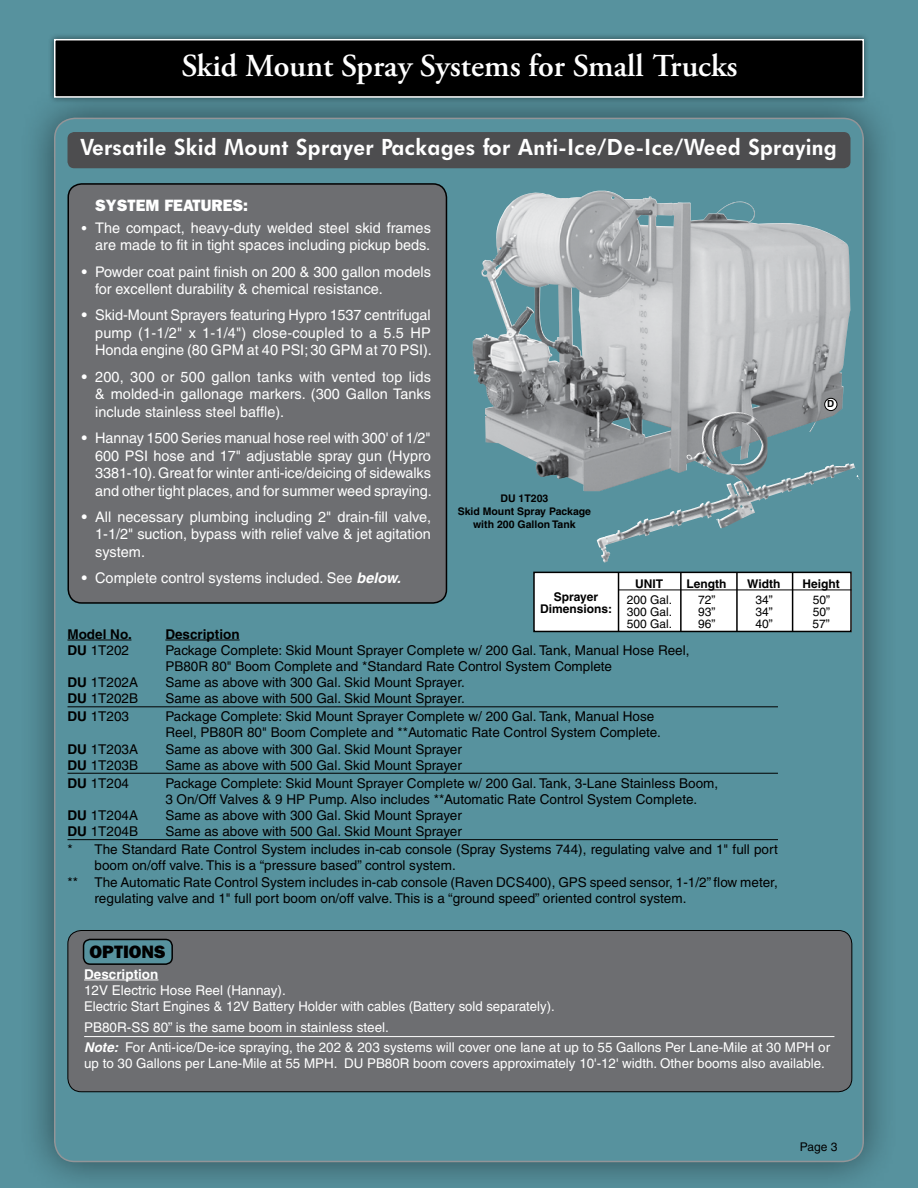
<style>
.page{position:relative;width:918px;height:1188px;background:#57929e}
.page>*{position:absolute;margin:0;border:0;box-sizing:border-box;transform-origin:0 0}
.t1{font:600 31.95px "Adobe Garamond Pro";color:#fff}
.t2{font:700 21.75px "Futurist";color:#fff}
.t3{font:800 18px "Franklin Gothic";color:#000}
.t4{font:800 16.5px "Franklin Gothic";color:#fff}
.t5{font:14.7px/17.5px "Helvetica";color:#fff;text-align:justify}
.t6{font:13.5px/16.2px "Helvetica";color:#000}
.t7{font:13.5px/16.2px "Helvetica";color:#fff}
.t8{font:700 13.5px "Helvetica";color:#000}
.t9{font:700 13.5px "Helvetica";color:#fff}
.t10{font:12px "Helvetica";color:#000}
.t11{font:700 12px/12px "Helvetica";color:#000;text-align:center}
.t12{font:700 10.5px/12.6px "Helvetica";color:#000;text-align:center}
.t13{font:700 9.75px "Helvetica";color:#000}
.s1{font-weight:700;font-size:13.5px}
.s2{font-weight:700}
.s3{font-weight:700;font-style:italic}
</style>
<div class="page">
<div style="left:15px;top:79px;width:883px;height:1109px;background:#000;opacity:.5"></div>
<div style="left:55px;top:118px;width:808px;height:1043px;background:#57929e;border-radius:20px"></div>
<hr style="left:68px;top:640px;width:63px;height:1px;background:#000">
<hr style="left:165px;top:640px;width:75px;height:1px;background:#000">
<hr style="left:68px;top:706px;width:710px;height:1px;background:#000">
<hr style="left:68px;top:773px;width:710px;height:1px;background:#000">
<hr style="left:68px;top:839px;width:710px;height:1px;background:#000">
<div style="left:67px;top:132px;width:783px;height:36px;background:#4d4d4f;border-radius:7px"></div>
<div style="left:48px;top:33px;width:822px;height:71px;background:#000;opacity:.5"></div>
<div style="left:55px;top:40px;width:808px;height:57px;background:#000"></div>
<div style="left:54px;top:39px;width:810px;height:59px;border:2px solid #fff"></div>
<div style="left:68px;top:931px;width:784px;height:161px;background:#6d6e71;border-radius:14px"></div>
<div style="left:67px;top:930px;width:785px;height:162px;border:1px solid #000;border-radius:14px"></div>
<div style="left:84px;top:939px;width:88px;height:25px;background:#57929e;border-radius:7px"></div>
<div style="left:83px;top:939px;width:90px;height:26px;border:2px solid #000;border-radius:7px"></div>
<hr style="left:84px;top:980px;width:74px;height:1px;background:#fff">
<hr style="left:84px;top:1036px;width:750px;height:1px;background:#fff">
<div style="left:68px;top:184px;width:378px;height:419px;background:#6d6e71;border-radius:14px"></div>
<div style="left:67px;top:183px;width:380px;height:421px;border:2px solid #000;border-radius:14px"></div>
<img style="left:472px;top:191px;width:378px;height:300px">
<img style="left:597px;top:412px;width:144px;height:150px">
<div style="left:825px;top:398px;width:12px;height:13px;background:#fff;border-radius:50%"></div>
<div style="left:824px;top:398px;width:13px;height:13px;border:1px solid #000;border-radius:50%"></div>
<div style="left:534px;top:572px;width:317px;height:59px;background:#fff"></div>
<div style="left:533px;top:572px;width:319px;height:60px;border:2px solid #000"></div>
<hr style="left:619px;top:590px;width:232px;height:1px;background:#000">
<hr style="left:680px;top:572px;width:2px;height:59px;background:#000">
<hr style="left:736px;top:572px;width:2px;height:60px;background:#000">
<hr style="left:792px;top:573px;width:1px;height:58px;background:#000">
<hr style="left:618px;top:573px;width:1px;height:58px;background:#000">
<h1 class="t1" style="left:182px;top:47px;width:557px">Skid Mount Spray Systems for Small Trucks</h1>
<h2 class="t2" style="left:80px;top:136px;width:759px">Versatile Skid Mount Sprayer Packages for Anti-Ice/De-Ice/Weed Spraying</h2>
<p class="t4" style="left:95px;top:196px;width:154px">SYSTEM FEATURES:</p>
<p class="t5" style="left:82px;top:219px;width:351px;text-align:right"><span class="s1">•</span> The compact, heavy-duty welded steel skid frames are made to fit in tight spaces including pickup beds.</p>
<p class="t5" style="left:95px;top:263px;width:337px;text-indent:-13px"><span class="s2">•</span> Powder coat paint finish on 200 &amp; 300 gallon models for excellent durability &amp; chemical resistance.</p>
<p class="t5" style="left:95px;top:306px;width:338px;text-indent:-13px"><span class="s2">•</span> Skid-Mount Sprayers featuring Hypro 1537 centrifugal pump (1-1/2" x 1-1/4") close-coupled to a 5.5 HP Honda engine (80 GPM at 40 PSI; 30 GPM at 70 PSI).</p>
<p class="t5" style="left:95px;top:368px;width:337px;text-indent:-13px"><span class="s2">•</span> 200, 300 or 500 gallon tanks with vented top lids &amp; molded-in gallonage markers. (300 Gallon Tanks include stainless steel baffle).</p>
<p class="t5" style="left:95px;top:429px;width:338px;text-indent:-13px"><span class="s2">•</span> Hannay 1500 Series manual hose reel with 300' of 1/2" 600 PSI hose and 17" adjustable spray gun (Hypro 3381-10). Great for winter anti-ice/deicing of sidewalks and other tight places, and for summer weed spraying.</p>
<p class="t5" style="left:95px;top:508px;width:337px;text-indent:-13px"><span class="s2">•</span> All necessary plumbing including 2" drain-fill valve, 1-1/2" suction, bypass with relief valve &amp; jet agitation system.</p>
<p class="t5" style="left:82px;top:569px;width:321px"><span class="s2">•</span> Complete control systems included. See <span class="s3">below.</span></p>
<p class="t13" style="left:827px;top:398px;width:9px">D</p>
<p class="t12" style="left:458px;top:492px;width:135px">DU 1T203<br>Skid Mount Spray Package with 200 Gallon Tank</p>
<p class="t11" style="left:635px;top:577px;width:29px">UNIT</p>
<p class="t11" style="left:687px;top:577px;width:41px">Length</p>
<p class="t11" style="left:747px;top:577px;width:35px">Width</p>
<p class="t11" style="left:803px;top:577px;width:39px">Height</p>
<p class="t10" style="left:627px;top:593px;width:47px">200 Gal.</p>
<p class="t10" style="left:698px;top:593px;width:19px">72”</p>
<p class="t10" style="left:755px;top:593px;width:19px">34”</p>
<p class="t10" style="left:813px;top:593px;width:19px">50”</p>
<p class="t10" style="left:627px;top:605px;width:47px">300 Gal.</p>
<p class="t10" style="left:698px;top:605px;width:19px">93”</p>
<p class="t10" style="left:755px;top:605px;width:19px">34”</p>
<p class="t10" style="left:813px;top:605px;width:19px">50”</p>
<p class="t10" style="left:627px;top:617px;width:47px">500 Gal.</p>
<p class="t10" style="left:698px;top:617px;width:19px">96”</p>
<p class="t10" style="left:755px;top:617px;width:19px">40”</p>
<p class="t10" style="left:813px;top:617px;width:19px">57”</p>
<p class="t11" style="left:540px;top:591px;width:74px">Sprayer<br>Dimensions:</p>
<p class="t8" style="left:68px;top:626px;width:66px">Model No.</p>
<p class="t8" style="left:165px;top:626px;width:76px">Description</p>
<p class="t6" style="left:68px;top:642px;width:63px"><span class="s2">DU</span> 1T202</p>
<p class="t6" style="left:165px;top:642px;width:526px">Package Complete: Skid Mount Sprayer Complete w/ 200 Gal. Tank, Manual Hose Reel,<br>PB80R 80" Boom Complete and *Standard Rate Control System Complete</p>
<p class="t6" style="left:68px;top:674px;width:72px"><span class="s2">DU</span> 1T202A</p>
<p class="t6" style="left:165px;top:674px;width:301px">Same as above with 300 Gal. Skid Mount Sprayer.</p>
<p class="t6" style="left:68px;top:691px;width:72px"><span class="s2">DU</span> 1T202B</p>
<p class="t6" style="left:165px;top:691px;width:301px">Same as above with 500 Gal. Skid Mount Sprayer.</p>
<p class="t6" style="left:68px;top:708px;width:63px"><span class="s2">DU</span> 1T203</p>
<p class="t6" style="left:165px;top:708px;width:497px">Package Complete: Skid Mount Sprayer Complete w/ 200 Gal. Tank, Manual Hose<br>Reel, PB80R 80" Boom Complete and **Automatic Rate Control System Complete.</p>
<p class="t6" style="left:68px;top:741px;width:72px"><span class="s2">DU</span> 1T203A</p>
<p class="t6" style="left:165px;top:741px;width:298px">Same as above with 300 Gal. Skid Mount Sprayer</p>
<p class="t6" style="left:68px;top:757px;width:72px"><span class="s2">DU</span> 1T203B</p>
<p class="t6" style="left:165px;top:757px;width:298px">Same as above with 500 Gal. Skid Mount Sprayer</p>
<p class="t6" style="left:68px;top:775px;width:63px"><span class="s2">DU</span> 1T204</p>
<p class="t6" style="left:165px;top:775px;width:554px">Package Complete: Skid Mount Sprayer Complete w/ 200 Gal. Tank, 3-Lane Stainless Boom,<br>3 On/Off Valves &amp; 9 HP Pump. Also includes **Automatic Rate Control System Complete.</p>
<p class="t6" style="left:68px;top:807px;width:72px"><span class="s2">DU</span> 1T204A</p>
<p class="t6" style="left:165px;top:807px;width:298px">Same as above with 300 Gal. Skid Mount Sprayer</p>
<p class="t6" style="left:68px;top:823px;width:72px"><span class="s2">DU</span> 1T204B</p>
<p class="t6" style="left:68px;top:823px;width:712px;line-height:17.9px;text-indent:98px">Same as above with 500 Gal. Skid Mount Sprayer<br>* The Standard Rate Control System includes in-cab console (Spray Systems 744), regulating valve and 1" full port</p>
<p class="t6" style="left:94px;top:857px;width:363px">boom on/off valve. This is a “pressure based” control system.</p>
<p class="t6" style="left:68px;top:874px;width:712px">** The Automatic Rate Control System includes in-cab console (Raven DCS400), GPS speed sensor, 1-1/2” flow meter,</p>
<p class="t6" style="left:94px;top:890px;width:593px">regulating valve and 1" full port boom on/off valve. This is a “ground speed” oriented control system.</p>
<h3 class="t3" style="left:90px;top:941px;width:78px">OPTIONS</h3>
<p class="t9" style="left:84px;top:966px;width:76px">Description</p>
<p class="t7" style="left:84px;top:982px;width:472px">12V Electric Hose Reel (Hannay).<br>Electric Start Engines &amp; 12V Battery Holder with cables (Battery sold separately).</p>
<p class="t7" style="left:84px;top:1017px;width:748px;line-height:20.5px">PB80R-SS 80” is the same boom in stainless steel.<br><span class="s3">Note:</span> For Anti-ice/De-ice spraying, the 202 &amp; 203 systems will cover one lane at up to 55 Gallons Per Lane-Mile at 30 MPH or</p>
<p class="t7" style="left:84px;top:1055px;width:742px">up to 30 Gallons per Lane-Mile at 55 MPH. DU PB80R boom covers approximately 10'-12' width. Other booms also available.</p>
<p class="t10" style="left:800px;top:1140px;width:39px">Page 3</p>
</div>
